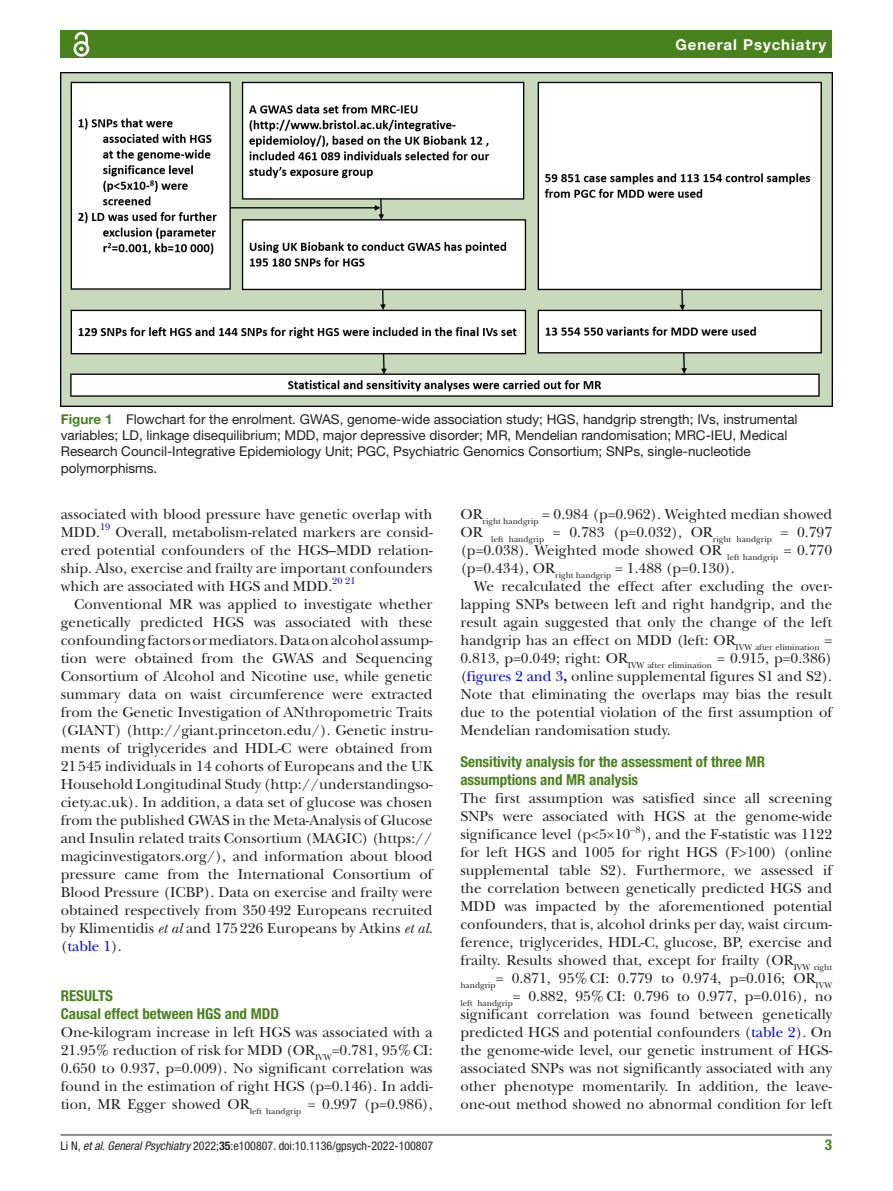
<style>
.page{position:relative;width:893px;height:1191px;background:#fff}
.page>*{position:absolute;margin:0;border:0;box-sizing:border-box;transform-origin:0 0}
.t1{font:15px/18px "New Baskerville";color:#231f20;text-align:justify}
.t2{font:700 condensed 15px/18px "Helvetica Neue LT Std";color:#48821c}
.t3{font:700 15px "Helvetica Neue LT Std";letter-spacing:.065em;color:#fff}
.t4{font:13.5px/16.2px "Helvetica Neue LT Std";color:#231f20}
.t5{font:condensed 12px "Helvetica Neue LT Std";color:#231f20}
.t6{font:9.9px "New Baskerville";color:#00f}
.s1{font-weight:700;color:#48821c}
.s2{color:#00f}
.s3{font-weight:700}
.s4{font-style:italic}
</style>
<div class="page">
<hr style="left:61px;top:1134px;width:771px;height:1px;background:#231f20">
<div style="left:61px;top:31px;width:771px;height:27px;background:#48821c"></div>
<svg style="left:73px;top:31px;width:17px;height:26px"></svg>
<img style="left:61px;top:73px;width:771px;height:333px">
<p class="t3" style="left:675px;top:35px;width:152px">General Psychiatry</p>
<p class="t4" style="left:61px;top:411px;width:738px"><span class="s1">Figure 1</span> Flowchart for the enrolment. GWAS, genome-wide association study; HGS, handgrip strength; IVs, instrumental variables; LD, linkage disequilibrium; MDD, major depressive disorder; MR, Mendelian randomisation; MRC-IEU, Medical Research Council-Integrative Epidemiology Unit; PGC, Psychiatric Genomics Consortium; SNPs, single-nucleotide polymorphisms.</p>
<p class="t1" style="left:61px;top:505px;width:373px">associated with blood pressure have genetic overlap with<br>MDD.</p>
<p class="t1" style="left:460px;top:505px;width:373px">OR<sub>right</sub> <sub>handgrip</sub> = 0.984 (p=0.962). Weighted median showed OR <sub>left</sub> <sub>handgrip</sub> = 0.783 (p=0.032), OR<sub>right</sub> <sub>handgrip</sub> = 0.797 (p=0.038). Weighted mode showed OR <sub>left</sub> <sub>handgrip</sub> = 0.770 (p=0.434), OR<sub>right</sub> <sub>handgrip</sub> = 1.488 (p=0.130).</p>
<p class="t1" style="left:460px;top:577px;width:373px;text-indent:14px">We recalculated the effect after excluding the over&shy;lapping SNPs between left and right handgrip, and the result again suggested that only the change of the left handgrip has an effect on MDD (left: OR<sub>IVW</sub> <sub>after</sub> <sub>elimination</sub> = 0.813, p=0.049; right: OR<sub>IVW</sub> <sub>after</sub> <sub>elimination</sub> = 0.915, p=0.386) (<span class="s2">figures 2 and 3</span><span class="s3">,</span> online supplemental figures S1 and S2).<br>Note that eliminating the overlaps may bias the result due to the potential violation of the first assumption of Mendelian randomisation study.</p>
<p class="t2" style="left:460px;top:752px;width:306px">Sensitivity analysis for the assessment of three MR assumptions and MR analysis</p>
<p class="t1" style="left:460px;top:789px;width:373px">The first assumption was satisfied since all screening SNPs were associated with HGS at the genome-wide significance level (p&lt;5×10<sup>−8</sup>), and the F-statistic was 1122 for left HGS and 1005 for right HGS (F&gt;100) (online supplemental table S2). Furthermore, we assessed if the correlation between genetically predicted HGS and MDD was impacted by the aforementioned potential confounders, that is, alcohol drinks per day, waist circum&shy;ference, triglycerides, HDL-C, glucose, BP, exercise and frailty. Results showed that, except for frailty (OR<sub>IVW</sub> <sub>right handgrip</sub>= 0.871, 95%CI: 0.779 to 0.974, p=0.016; OR<sub>IVW left</sub> <sub>handgrip</sub>= 0.882, 95%CI: 0.796 to 0.977, p=0.016), no significant correlation was found between genetically predicted HGS and potential confounders (<span class="s2">table 2</span>). On the genome-wide level, our genetic instrument of HGS&shy;associated SNPs was not significantly associated with any other phenotype momentarily. In addition, the leave&shy;one-out method showed no abnormal condition for left</p>
<p class="t6" style="left:100px;top:521px;width:12px">19</p>
<p class="t1" style="left:61px;top:523px;width:373px;text-indent:55px">Overall, metabolism-related markers are consid&shy;ered potential confounders of the HGS–MDD relation&shy;ship. Also, exercise and frailty are important confounders which are associated with HGS and MDD.</p>
<p class="t6" style="left:332px;top:575px;width:25px">20 21</p>
<p class="t1" style="left:61px;top:595px;width:373px;text-indent:14px">Conventional MR was applied to investigate whether genetically predicted HGS was associated with these confounding factors or mediators. Data on alcohol assump&shy;tion were obtained from the GWAS and Sequencing Consortium of Alcohol and Nicotine use, while genetic summary data on waist circumference were extracted from the Genetic Investigation of ANthropometric Traits (GIANT) (http://giant.princeton.edu/). Genetic instru&shy;ments of triglycerides and HDL-C were obtained from 21545 individuals in 14 cohorts of Europeans and the UK Household Longitudinal Study (http://understandingso&shy;ciety.ac.uk). In addition, a data set of glucose was chosen from the published GWAS in the Meta-Analysis of Glucose and Insulin related traits Consortium (MAGIC) (https:// magicinvestigators.org/), and information about blood pressure came from the International Consortium of Blood Pressure (ICBP). Data on exercise and frailty were obtained respectively from 350492 Europeans recruited by Klimentidis <span class="s4">et al</span> and 175226 Europeans by Atkins <span class="s4">et al</span>. (<span class="s2">table 1</span>).</p>
<p class="t2" style="left:61px;top:986px;width:220px">Results<br>Causal effect between HGS and MDD</p>
<p class="t1" style="left:61px;top:1023px;width:373px">One-kilogram increase in left HGS was associated with a 21.95% reduction of risk for MDD (OR<sub>IVW</sub>=0.781, 95%CI:<br>0.650 to 0.937, p=0.009). No significant correlation was found in the estimation of right HGS (p=0.146). In addi&shy;tion, MR Egger showed OR<sub>left</sub> <sub>handgrip</sub> = 0.997 (p=0.986),</p>
<p class="t5" style="left:61px;top:1138px;width:374px">Li N, <span class="s4">et al</span>. <span class="s4">General Psychiatry</span> 2022;<span class="s3">35</span>:e100807. doi:10.1136/gpsych-2022-100807</p>
<p class="t2" style="left:825px;top:1135px;width:9px">3</p>
</div>
